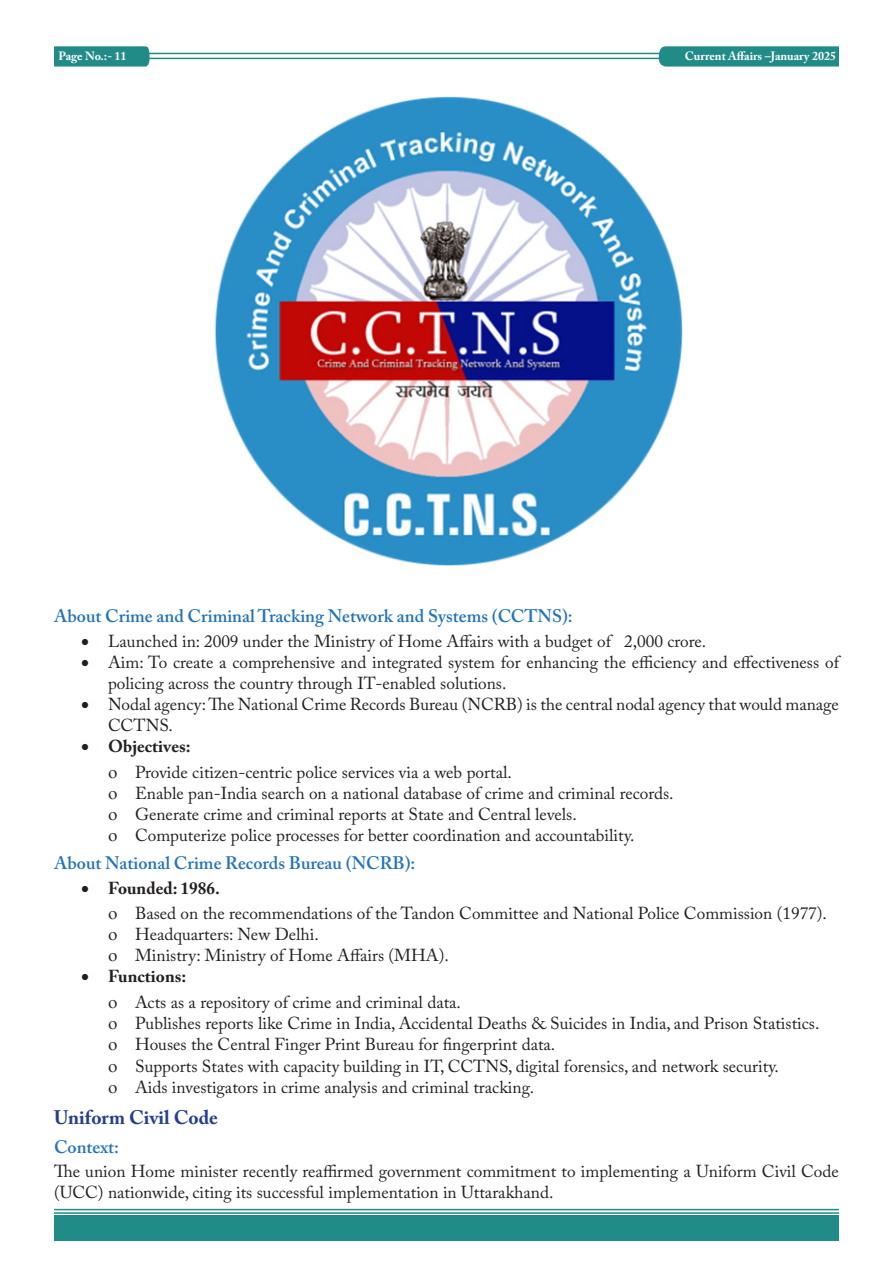
<style>
.page{position:relative;width:893px;height:1263px;background:#fff}
.page>*{position:absolute;margin:0;border:0;box-sizing:border-box;transform-origin:0 0}
.Main_Heading{font:700 19.5px "Adobe Caslon Pro";color:#253f8e}
.Sub_heading{font:600 18px "Adobe Caslon Pro";color:#2374b6}
.Paragraph{font:17.25px/21px "Adobe Caslon Pro";color:#231f20}
.t1{font:700 17.25px "Adobe Caslon Pro";color:#231f20}
.t2{font:700 12px "Adobe Caslon Pro";color:#fff}
</style>
<div class="page">
<hr style="left:148px;top:53px;width:691px;height:1px;background:#208b87">
<hr style="left:148px;top:58px;width:690px;height:1px;background:#208b87">
<svg style="left:54px;top:46px;width:96px;height:21px;background:#2a908c"></svg>
<svg style="left:659px;top:46px;width:180px;height:21px;background:#29908c"></svg>
<hr style="left:54px;top:1209px;width:785px;height:1px;background:#208b87">
<hr style="left:54px;top:1212px;width:785px;height:2px;background:#208b87">
<div style="left:54px;top:1215px;width:785px;height:26px;background:#208b87"></div>
<img style="left:215px;top:96px;width:468px;height:470px">
<p class="t2" style="left:59px;top:49px;width:70px">Page No.:- 11</p>
<p class="t2" style="left:685px;top:49px;width:153px">Current Affairs –January 2025</p>
<p class="Sub_heading" style="left:54px;top:605px;width:520px">About Crime and Criminal Tracking Network and Systems (CCTNS):</p>
<p class="Paragraph" style="left:81px;top:631px;width:627px">• Launched in: 2009 under the Ministry of Home Affairs with a budget of ₹2,000 crore.</p>
<p class="Paragraph" style="left:108px;top:652px;width:732px;text-indent:-27px">• Aim: To create a comprehensive and integrated system for enhancing the efficiency and effectiveness of policing across the country through IT-enabled solutions.</p>
<p class="Paragraph" style="left:108px;top:694px;width:732px;text-indent:-27px">• Nodal agency: The National Crime Records Bureau (NCRB) is the central nodal agency that would manage<br>CCTNS.</p>
<p class="t1" style="left:81px;top:736px;width:111px">• Objectives:</p>
<p class="Paragraph" style="left:108px;top:761px;width:405px">□ Provide citizen-centric police services via a web portal.</p>
<p class="Paragraph" style="left:108px;top:782px;width:567px">□ Enable pan-India search on a national database of crime and criminal records.</p>
<p class="Paragraph" style="left:108px;top:803px;width:470px">□ Generate crime and criminal reports at State and Central levels.</p>
<p class="Paragraph" style="left:108px;top:824px;width:528px">□ Computerize police processes for better coordination and accountability.</p>
<p class="Sub_heading" style="left:54px;top:852px;width:363px">About National Crime Records Bureau (NCRB):</p>
<p class="t1" style="left:81px;top:878px;width:140px">• Founded: 1986.</p>
<p class="Paragraph" style="left:108px;top:903px;width:720px">□ Based on the recommendations of the Tandon Committee and National Police Commission (1977).</p>
<p class="Paragraph" style="left:108px;top:924px;width:212px">□ Headquarters: New Delhi.</p>
<p class="Paragraph" style="left:108px;top:945px;width:342px">□ Ministry: Ministry of Home Affairs (MHA).</p>
<p class="t1" style="left:81px;top:966px;width:107px">• Functions:</p>
<p class="Paragraph" style="left:108px;top:991px;width:354px">□ Acts as a repository of crime and criminal data.</p>
<p class="Paragraph" style="left:108px;top:1012px;width:713px">□ Publishes reports like Crime in India, Accidental Deaths &amp; Suicides in India, and Prison Statistics.</p>
<p class="Paragraph" style="left:108px;top:1033px;width:449px">□ Houses the Central Finger Print Bureau for fingerprint data.</p>
<p class="Paragraph" style="left:108px;top:1055px;width:672px">□ Supports States with capacity building in IT, CCTNS, digital forensics, and network security.</p>
<p class="Paragraph" style="left:108px;top:1077px;width:428px">□ Aids investigators in crime analysis and criminal tracking.</p>
<p class="Main_Heading" style="left:54px;top:1106px;width:166px">Uniform Civil Code</p>
<p class="Sub_heading" style="left:54px;top:1136px;width:67px">Context:</p>
<p class="Paragraph" style="left:54px;top:1161px;width:786px">The union Home minister recently reaffirmed government commitment to implementing a Uniform Civil Code (UCC) nationwide, citing its successful implementation in Uttarakhand.</p>
</div>
